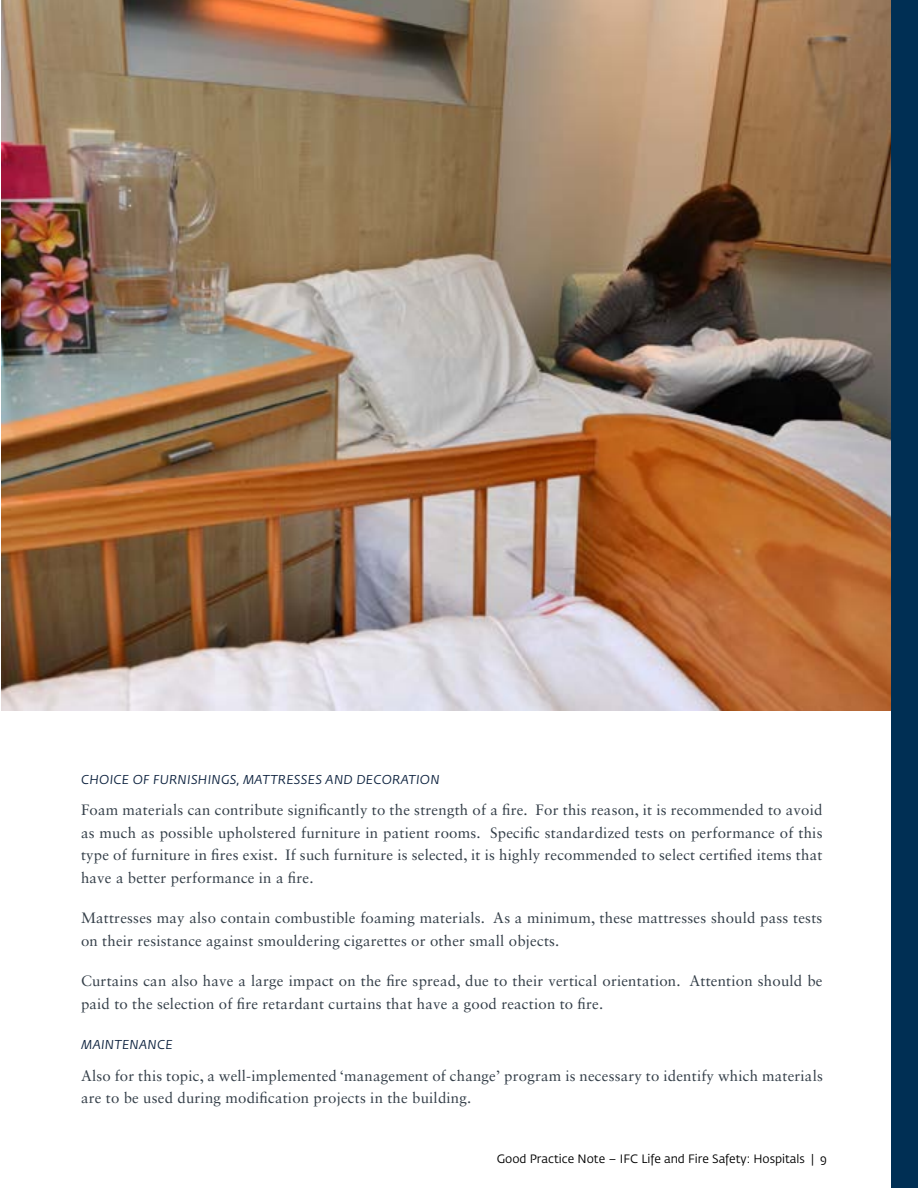
<style>
.page{position:relative;width:918px;height:1188px;background:#fff}
.page>*{position:absolute;margin:0;border:0;box-sizing:border-box;transform-origin:0 0}
.t1{font:15px/22.5px "Sabon LT Std";letter-spacing:.015em;color:#333e48}
.t2{font:italic 12.75px "Fedra Sans Std";letter-spacing:.025em;color:#0d223f}
.t3{font:12px "Fedra Sans Std";color:#000}
</style>
<div class="page">
<div style="left:891px;top:0;width:27px;height:1188px;background:#002f54"></div>
<img style="left:1px;top:0;width:890px;height:710px">
<p class="t2" style="left:81px;top:772px;width:360px">CHOICE OF FURNISHINGS, MATTRESSES AND DECORATION</p>
<p class="t1" style="left:81px;top:799px;width:743px;text-align:justify">Foam materials can contribute significantly to the strength of a fire. For this reason, it is recommended to avoid as much as possible upholstered furniture in patient rooms. Specific standardized tests on performance of this type of furniture in fires exist. If such furniture is selected, it is highly recommended to select certified items that have a better performance in a fire.</p>
<p class="t1" style="left:81px;top:907px;width:743px">Mattresses may also contain combustible foaming materials. As a minimum, these mattresses should pass tests on their resistance against smouldering cigarettes or other small objects.</p>
<p class="t1" style="left:81px;top:970px;width:743px">Curtains can also have a large impact on the fire spread, due to their vertical orientation. Attention should be paid to the selection of fire retardant curtains that have a good reaction to fire.</p>
<p class="t2" style="left:81px;top:1037px;width:93px">MAINTENANCE</p>
<p class="t1" style="left:81px;top:1064px;width:743px">Also for this topic, a well-implemented ‘management of change’ program is necessary to identify which materials are to be used during modification projects in the building.</p>
<p class="t3" style="left:497px;top:1151px;width:332px">Good Practice Note – IFC Life and Fire Safety: Hospitals | 9</p>
</div>
